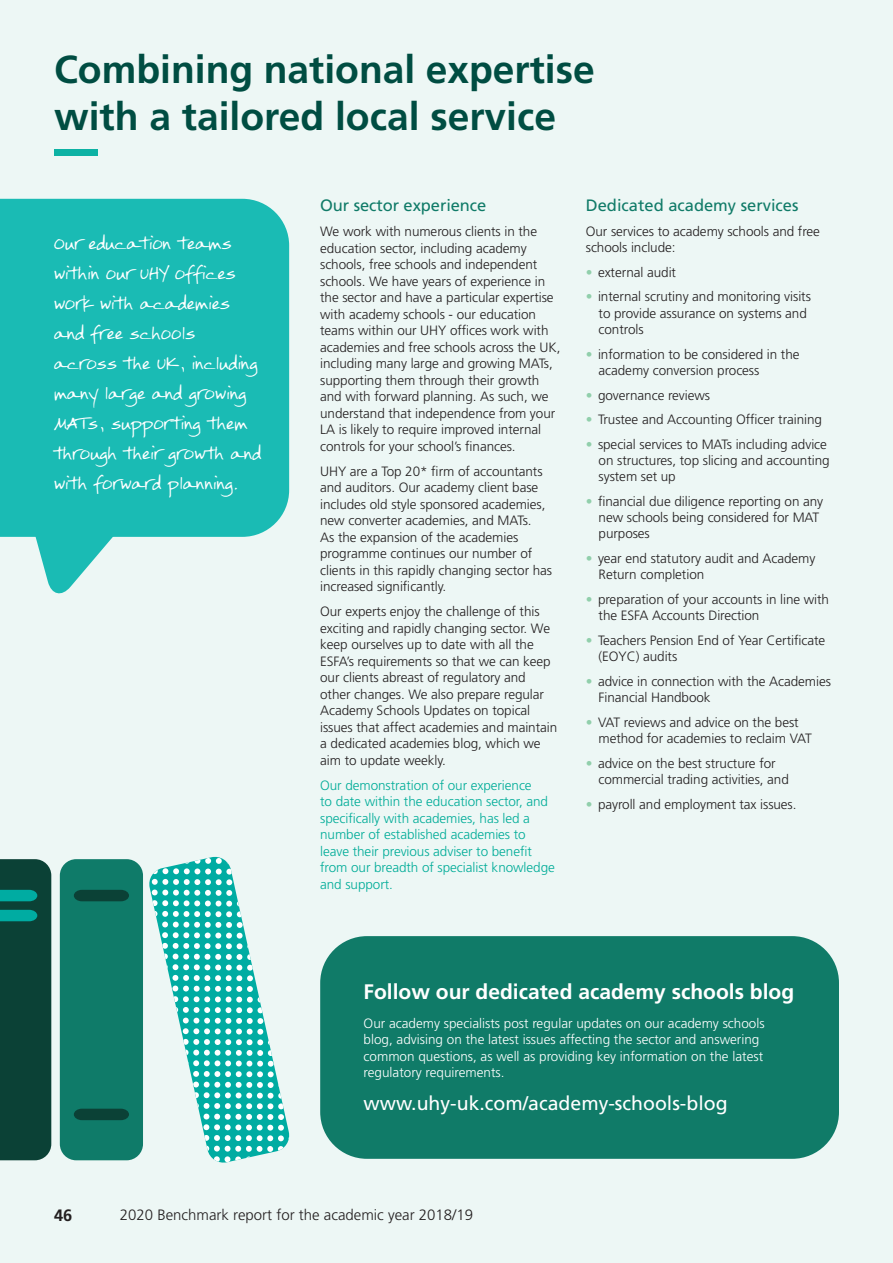
<style>
.page{position:relative;width:893px;height:1263px;background:#edf7f5}
.page>*{position:absolute;margin:0;border:0;box-sizing:border-box;transform-origin:0 0}
.t1{font:700 39px/46.8px "Frutiger LT Std";color:#004d42}
.t2{font:700 21px "Frutiger LT Std";color:#fff}
.t3{font:19.5px "Frutiger LT Std";color:#fff}
.Bullet_text{font:16.5px "Frutiger LT Std";color:#107b68}
.t4{font:700 16.5px "Frutiger LT Std";color:#231f20}
.t5{font:300 15px "Frutiger LT Std";color:#231f20}
.Bullet_text-2{font:300 13.5px/16.5px "Frutiger LT Std";letter-spacing:-.005em;color:#231f20}
.Bullet_text-3{font:300 13.5px/16.5px "Frutiger LT Std";letter-spacing:-.005em;color:#00ac98}
.t6{font:300 13.5px/16.5px "Frutiger LT Std";color:#fff}
.Bullet_text-4{font:13.5px "FG Rebecca";letter-spacing:-.005em;color:#fff}
.s1{color:#91cfab}
</style>
<div class="page">
<div style="left:54px;top:149px;width:43px;height:6px;background:#0db2a4"></div>
<div style="left:320px;top:936px;width:519px;height:223px;background:#107b68;border-radius:47px"></div>
<div style="left:60px;top:859px;width:83px;height:301px;background:#0f7b69;border-radius:16px"></div>
<svg style="left:149px;top:857px;width:141px;height:306px"></svg>
<svg style="left:74px;top:890px;width:55px;height:11px"></svg>
<svg style="left:74px;top:1109px;width:55px;height:11px"></svg>
<svg style="left:0;top:859px;width:51px;height:301px;background:#0b473d"></svg>
<div style="left:0;top:199px;width:289px;height:338px;background:#1abbb4"></div>
<svg style="left:24px;top:494px;width:105px;height:100px"></svg>
<p class="t1" style="left:54px;top:46px;width:542px">Combining national expertise with a tailored local service</p>
<p class="Bullet_text-4" style="left:54px;top:236px;width:179px">Our education teams</p>
<p class="Bullet_text-4" style="left:54px;top:266px;width:183px">within our UHY offices</p>
<p class="Bullet_text-4" style="left:54px;top:296px;width:178px">work with academies</p>
<p class="Bullet_text-4" style="left:54px;top:326px;width:143px">and free schools</p>
<p class="Bullet_text-4" style="left:54px;top:356px;width:205px">across the UK, including</p>
<p class="Bullet_text-4" style="left:54px;top:386px;width:194px">many large and growing</p>
<p class="Bullet_text-4" style="left:54px;top:416px;width:195px">MATs, supporting them</p>
<p class="Bullet_text-4" style="left:54px;top:446px;width:209px">through their growth and</p>
<p class="Bullet_text-4" style="left:54px;top:476px;width:185px">with forward planning.</p>
<p class="Bullet_text" style="left:320px;top:196px;width:168px">Our sector experience</p>
<p class="Bullet_text-2" style="left:320px;top:223px;width:242px">We work with numerous clients in the education sector, including academy schools, free schools and independent schools. We have years of experience in the sector and have a particular expertise with academy schools - our education teams within our UHY offices work with academies and free schools across the UK, including many large and growing MATs, supporting them through their growth and with forward planning. As such, we understand that independence from your LA is likely to require improved internal controls for your school’s finances.</p>
<p class="Bullet_text-2" style="left:320px;top:463px;width:233px">UHY are a Top 20* firm of accountants and auditors. Our academy client base includes old style sponsored academies, new converter academies, and MATs.<br>As the expansion of the academies programme continues our number of clients in this rapidly changing sector has increased significantly.</p>
<p class="Bullet_text-2" style="left:320px;top:603px;width:239px">Our experts enjoy the challenge of this exciting and rapidly changing sector. We keep ourselves up to date with all the ESFA’s requirements so that we can keep our clients abreast of regulatory and other changes. We also prepare regular Academy Schools Updates on topical issues that affect academies and maintain a dedicated academies blog, which we aim to update weekly.</p>
<p class="Bullet_text-3" style="left:320px;top:777px;width:236px">Our demonstration of our experience<br>to date within the education sector, and specifically with academies, has led a number of established academies to leave their previous adviser to benefit from our breadth of specialist knowledge and support.</p>
<p class="Bullet_text" style="left:586px;top:196px;width:214px">Dedicated academy services</p>
<p class="Bullet_text-2" style="left:586px;top:223px;width:236px">Our services to academy schools and free schools include:</p>
<p class="Bullet_text-2" style="left:586px;top:264px;width:92px"><span class="s1">•</span> external audit</p>
<p class="Bullet_text-2" style="left:599px;top:289px;width:214px;text-indent:-13px"><span class="s1">•</span> internal scrutiny and monitoring visits to provide assurance on systems and controls</p>
<p class="Bullet_text-2" style="left:599px;top:346px;width:202px;text-indent:-13px"><span class="s1">•</span> information to be considered in the academy conversion process</p>
<p class="Bullet_text-2" style="left:586px;top:387px;width:126px"><span class="s1">•</span> governance reviews</p>
<p class="Bullet_text-2" style="left:586px;top:411px;width:238px"><span class="s1">•</span> Trustee and Accounting Officer training</p>
<p class="Bullet_text-2" style="left:599px;top:436px;width:233px;text-indent:-13px"><span class="s1">•</span> special services to MATs including advice on structures, top slicing and accounting system set up</p>
<p class="Bullet_text-2" style="left:599px;top:493px;width:226px;text-indent:-13px"><span class="s1">•</span> financial due diligence reporting on any new schools being considered for MAT purposes</p>
<p class="Bullet_text-2" style="left:599px;top:551px;width:218px;text-indent:-13px"><span class="s1">•</span> year end statutory audit and Academy<br>Return completion</p>
<p class="Bullet_text-2" style="left:599px;top:591px;width:232px;text-indent:-13px"><span class="s1">•</span> preparation of your accounts in line with the ESFA Accounts Direction</p>
<p class="Bullet_text-2" style="left:599px;top:632px;width:228px;text-indent:-13px"><span class="s1">•</span> Teachers Pension End of Year Certificate (EOYC) audits</p>
<p class="Bullet_text-2" style="left:599px;top:673px;width:234px;text-indent:-13px"><span class="s1">•</span> advice in connection with the Academies<br>Financial Handbook</p>
<p class="Bullet_text-2" style="left:599px;top:714px;width:215px;text-indent:-13px"><span class="s1">•</span> VAT reviews and advice on the best method for academies to reclaim VAT</p>
<p class="Bullet_text-2" style="left:599px;top:755px;width:192px;text-indent:-13px"><span class="s1">•</span> advice on the best structure for commercial trading activities, and</p>
<p class="Bullet_text-2" style="left:586px;top:796px;width:212px"><span class="s1">•</span> payroll and employment tax issues.</p>
<p class="t2" style="left:364px;top:979px;width:432px">Follow our dedicated academy schools blog</p>
<p class="t6" style="left:364px;top:1015px;width:403px">Our academy specialists post regular updates on our academy schools blog, advising on the latest issues affecting the sector and answering common questions, as well as providing key information on the latest regulatory requirements.</p>
<p class="t3" style="left:364px;top:1091px;width:365px">www.uhy-uk.com/academy-schools-blog</p>
<p class="t4" style="left:54px;top:1206px;width:20px">46</p>
<p class="t5" style="left:120px;top:1207px;width:355px">2020 Benchmark report for the academic year 2018/19</p>
</div>
